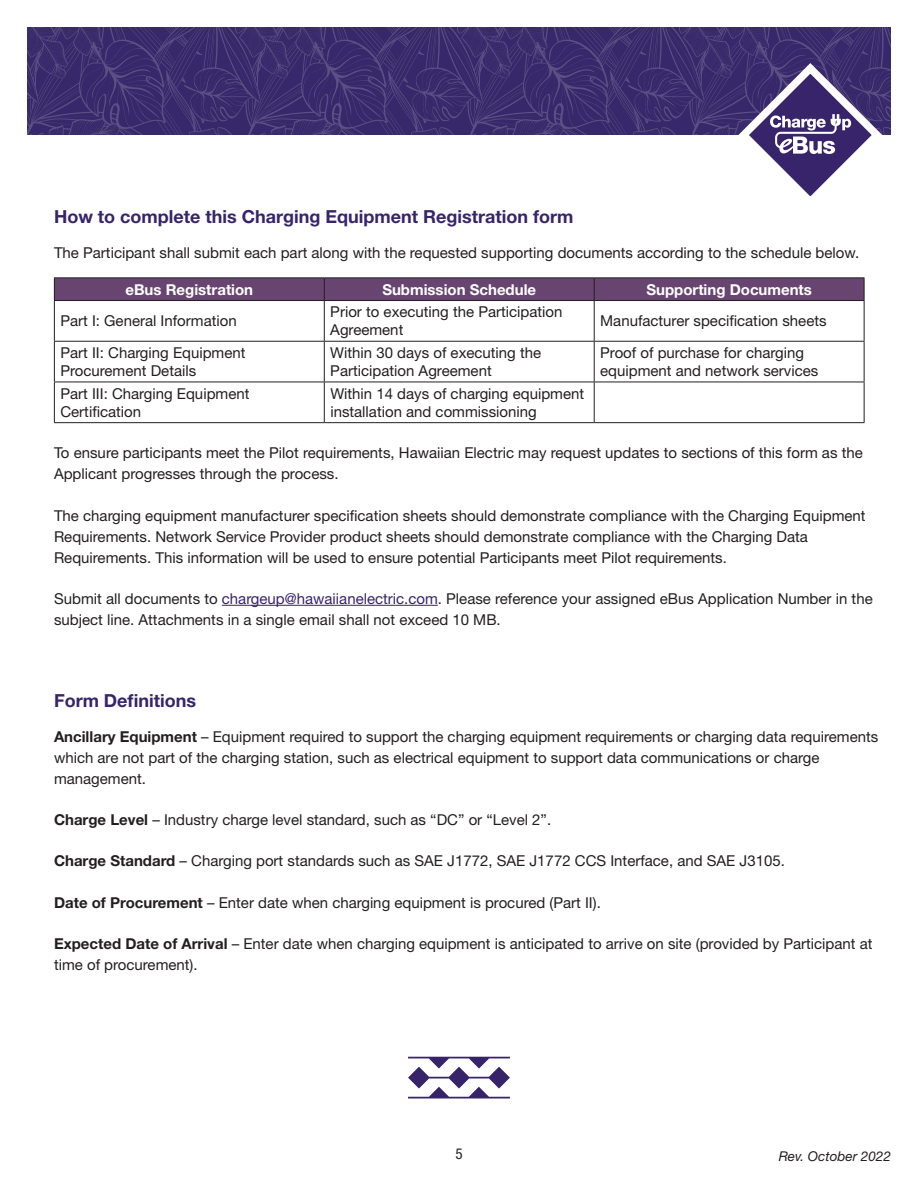
<style>
.page{position:relative;width:918px;height:1188px;background:#fff}
.page>*{position:absolute;margin:0;border:0;box-sizing:border-box;transform-origin:0 0}
.t1{font:700 18px "Helvetica Neue LT Std";color:#37246b}
.t2{font:15px/21px "Helvetica Neue LT Std";color:#231f20}
.t3{font:700 15px "Helvetica Neue LT Std";color:#fff}
.t4{font:condensed 15px "Helvetica Neue LT Std";color:#231f20}
.t5{font:italic 13.5px "Helvetica Neue LT Std";color:#231f20}
.s1{color:#37246b}
.s2{font-weight:700}
</style>
<div class="page">
<svg style="left:27px;top:27px;width:864px;height:169px"></svg>
<div style="left:54px;top:278px;width:270px;height:23px;background:#684571"></div>
<div style="left:324px;top:278px;width:270px;height:23px;background:#684571"></div>
<div style="left:594px;top:278px;width:270px;height:23px;background:#684571"></div>
<hr style="left:54px;top:277px;width:270px;height:1px;background:#231f20">
<svg style="left:54px;top:278px;width:1px;height:22px"></svg>
<hr style="left:324px;top:277px;width:270px;height:1px;background:#231f20">
<svg style="left:324px;top:278px;width:1px;height:22px"></svg>
<hr style="left:594px;top:277px;width:271px;height:1px;background:#231f20">
<svg style="left:594px;top:278px;width:1px;height:22px"></svg>
<svg style="left:864px;top:278px;width:1px;height:22px"></svg>
<hr style="left:54px;top:300px;width:270px;height:1px;background:#231f20">
<hr style="left:54px;top:301px;width:1px;height:40px;background:#231f20">
<hr style="left:324px;top:300px;width:270px;height:1px;background:#231f20">
<hr style="left:324px;top:301px;width:1px;height:40px;background:#231f20">
<hr style="left:594px;top:300px;width:271px;height:1px;background:#231f20">
<hr style="left:594px;top:301px;width:1px;height:40px;background:#231f20">
<hr style="left:864px;top:301px;width:1px;height:40px;background:#231f20">
<hr style="left:54px;top:341px;width:270px;height:1px;background:#231f20">
<hr style="left:54px;top:342px;width:1px;height:40px;background:#231f20">
<hr style="left:324px;top:341px;width:270px;height:1px;background:#231f20">
<hr style="left:324px;top:342px;width:1px;height:40px;background:#231f20">
<hr style="left:594px;top:341px;width:271px;height:1px;background:#231f20">
<hr style="left:594px;top:342px;width:1px;height:40px;background:#231f20">
<hr style="left:864px;top:342px;width:1px;height:40px;background:#231f20">
<hr style="left:54px;top:382px;width:270px;height:1px;background:#231f20">
<hr style="left:54px;top:382px;width:1px;height:40px;background:#231f20">
<hr style="left:324px;top:382px;width:270px;height:1px;background:#231f20">
<hr style="left:324px;top:382px;width:1px;height:40px;background:#231f20">
<hr style="left:594px;top:382px;width:271px;height:1px;background:#231f20">
<hr style="left:594px;top:382px;width:1px;height:40px;background:#231f20">
<hr style="left:864px;top:382px;width:1px;height:40px;background:#231f20">
<hr style="left:54px;top:422px;width:270px;height:1px;background:#231f20">
<hr style="left:324px;top:422px;width:270px;height:1px;background:#231f20">
<hr style="left:594px;top:422px;width:271px;height:1px;background:#231f20">
<hr style="left:222px;top:605px;width:216px;height:1px;background:#37246b">
<svg style="left:408px;top:1057px;width:102px;height:41px"></svg>
<h2 class="t1" style="left:54px;top:206px;width:521px">How to complete this Charging Equipment Registration form</h2>
<p class="t2" style="left:54px;top:242px;width:807px">The Participant shall submit each part along with the requested supporting documents according to the schedule below.</p>
<p class="t3" style="left:125px;top:280px;width:129px">eBus Registration</p>
<p class="t3" style="left:382px;top:280px;width:155px">Submission Schedule</p>
<p class="t3" style="left:646px;top:280px;width:167px">Supporting Documents</p>
<p class="t2" style="left:60px;top:310px;width:178px">Part I: General Information</p>
<p class="t2" style="left:330px;top:303px;width:234px;line-height:18px">Prior to executing the Participation<br>Agreement</p>
<p class="t2" style="left:600px;top:310px;width:228px">Manufacturer specifcation sheets</p>
<p class="t2" style="left:60px;top:343px;width:187px;line-height:18px">Part II: Charging Equipment<br>Procurement Details</p>
<p class="t2" style="left:330px;top:343px;width:212px;line-height:18px">Within 30 days of executing the<br>Participation Agreement</p>
<p class="t2" style="left:600px;top:343px;width:220px;line-height:18px">Proof of purchase for charging equipment and network services</p>
<p class="t2" style="left:60px;top:384px;width:191px;line-height:18px">Part III: Charging Equipment<br>Certifcation</p>
<p class="t2" style="left:330px;top:384px;width:255px;line-height:18px">Within 14 days of charging equipment installation and commissioning</p>
<p class="t2" style="left:54px;top:442px;width:810px">To ensure participants meet the Pilot requirements, Hawaiian Electric may request updates to sections of this form as the<br>Applicant progresses through the process.</p>
<p class="t2" style="left:54px;top:505px;width:813px">The charging equipment manufacturer specifcation sheets should demonstrate compliance with the Charging Equipment<br>Requirements. Network Service Provider product sheets should demonstrate compliance with the Charging Data<br>Requirements. This information will be used to ensure potential Participants meet Pilot requirements.</p>
<p class="t2" style="left:54px;top:588px;width:820px">Submit all documents to <span class="s1">chargeup@hawaiianelectric.com</span>. Please reference your assigned eBus Application Number in the subject line. Attachments in a single email shall not exceed 10 MB.</p>
<h2 class="t1" style="left:54px;top:690px;width:144px">Form Defnitions</h2>
<p class="t2" style="left:54px;top:726px;width:826px"><span class="s2">Ancillary Equipment</span> – Equipment required to support the charging equipment requirements or charging data requirements which are not part of the charging station, such as electrical equipment to support data communications or charge management.</p>
<p class="t2" style="left:54px;top:809px;width:499px"><span class="s2">Charge Level</span> – Industry charge level standard, such as “DC” or “Level 2”.</p>
<p class="t2" style="left:54px;top:850px;width:732px"><span class="s2">Charge Standard</span> – Charging port standards such as SAE J1772, SAE J1772 CCS Interface, and SAE J3105.</p>
<p class="t2" style="left:54px;top:892px;width:548px"><span class="s2">Date of Procurement</span> – Enter date when charging equipment is procured (Part II).</p>
<p class="t2" style="left:54px;top:933px;width:820px"><span class="s2">Expected Date of Arrival</span> – Enter date when charging equipment is anticipated to arrive on site (provided by Participant at time of procurement).</p>
<p class="t4" style="left:455px;top:1145px;width:9px">5</p>
<p class="t5" style="left:779px;top:1148px;width:114px">Rev. October 2022</p>
</div>
